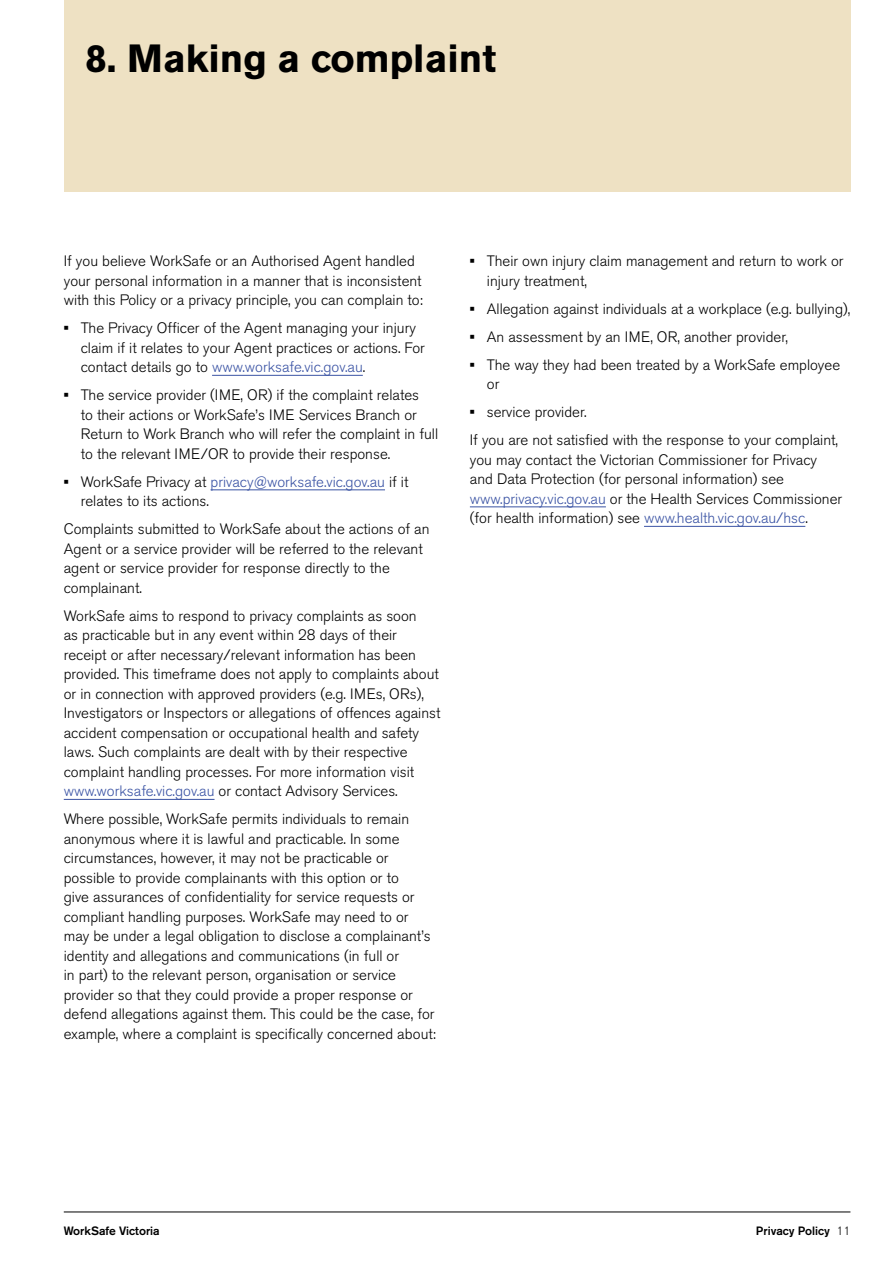
<style>
.page{position:relative;width:893px;height:1263px;background:#fff}
.page>*{position:absolute;margin:0;border:0;box-sizing:border-box;transform-origin:0 0}
.t1{font:700 39px "Akzidenz Grotesk BE";color:#000}
.t2{font:300 15px/19.5px "Akzidenz Grotesk BE";color:#000}
.t3{font:500 12px "Akzidenz Grotesk BE";color:#000}
.s1{font-family:"Akzidenz Grotesk BE Super";font-weight:400}
.s2{color:#3a53a4}
.s3{font-weight:300}
</style>
<div class="page">
<div style="left:64px;top:0;width:786px;height:191px;background:#eee1c3"></div>
<hr style="left:64px;top:1212px;width:786px;height:1px;background:#000">
<hr style="left:212px;top:375px;width:151px;height:1px;background:#3a53a4">
<hr style="left:211px;top:489px;width:174px;height:1px;background:#3a53a4">
<hr style="left:64px;top:799px;width:151px;height:1px;background:#3a53a4">
<hr style="left:470px;top:506px;width:136px;height:1px;background:#3a53a4">
<hr style="left:644px;top:526px;width:161px;height:1px;background:#3a53a4">
<h1 class="t1" style="left:85px;top:36px;width:413px">8. Making a complaint</h1>
<p class="t2" style="left:64px;top:252px;width:361px">If you believe WorkSafe or an Authorised Agent handled your personal information in a manner that is inconsistent with this Policy or a privacy principle, you can complain to:</p>
<p class="t2" style="left:81px;top:319px;width:346px;text-indent:-17px"><span class="s1">•</span> The Privacy Officer of the Agent managing your injury claim if it relates to your Agent practices or actions. For contact details go to <span class="s2">www.worksafe.vic.gov.au</span>.</p>
<p class="t2" style="left:81px;top:386px;width:359px;text-indent:-17px"><span class="s1">•</span> The service provider (IME, OR) if the complaint relates<br>to their actions or WorkSafe’s IME Services Branch or Return to Work Branch who will refer the complaint in full to the relevant IME/OR to provide their response.</p>
<p class="t2" style="left:81px;top:472px;width:329px;text-indent:-17px"><span class="s1">•</span> WorkSafe Privacy at <span class="s2">privacy@worksafe.vic.gov.au</span> if it relates to its actions.</p>
<p class="t2" style="left:64px;top:520px;width:367px">Complaints submitted to WorkSafe about the actions of an Agent or a service provider will be referred to the relevant agent or service provider for response directly to the complainant.</p>
<p class="t2" style="left:64px;top:606px;width:378px">WorkSafe aims to respond to privacy complaints as soon<br>as practicable but in any event within 28 days of their receipt or after necessary/relevant information has been provided. This timeframe does not apply to complaints about or in connection with approved providers (e.g. IMEs, ORs), Investigators or Inspectors or allegations of offences against accident compensation or occupational health and safety laws. Such complaints are dealt with by their respective complaint handling processes. For more information visit <span class="s2">www.worksafe.vic.gov.au</span> or contact Advisory Services.</p>
<p class="t2" style="left:64px;top:810px;width:374px">Where possible, WorkSafe permits individuals to remain anonymous where it is lawful and practicable. In some circumstances, however, it may not be practicable or possible to provide complainants with this option or to<br>give assurances of confidentiality for service requests or compliant handling purposes. WorkSafe may need to or may be under a legal obligation to disclose a complainant’s identity and allegations and communications (in full or<br>in part) to the relevant person, organisation or service provider so that they could provide a proper response or defend allegations against them. This could be the case, for example, where a complaint is specifically concerned about:</p>
<p class="t2" style="left:487px;top:252px;width:358px;text-indent:-17px"><span class="s1">•</span> Their own injury claim management and return to work or injury treatment,</p>
<p class="t2" style="left:470px;top:299px;width:382px"><span class="s1">•</span> Allegation against individuals at a workplace (e.g. bullying),</p>
<p class="t2" style="left:470px;top:327px;width:320px"><span class="s1">•</span> An assessment by an IME, OR, another provider,</p>
<p class="t2" style="left:487px;top:355px;width:355px;text-indent:-17px"><span class="s1">•</span> The way they had been treated by a WorkSafe employee or</p>
<p class="t2" style="left:470px;top:398px;width:370px;line-height:28px"><span class="s1">•</span> service provider.<br>If you are not satisfied with the response to your complaint,</p>
<p class="t2" style="left:470px;top:450px;width:374px">you may contact the Victorian Commissioner for Privacy and Data Protection (for personal information) see <span class="s2">www.privacy.vic.gov.au</span> or the Health Services Commissioner (for health information) see <span class="s2">www.health.vic.gov.au/hsc</span>.</p>
<p class="t3" style="left:64px;top:1223px;width:98px">WorkSafe Victoria</p>
<p class="t3" style="left:756px;top:1223px;width:96px">Privacy Policy <span class="s3">11</span></p>
</div>
